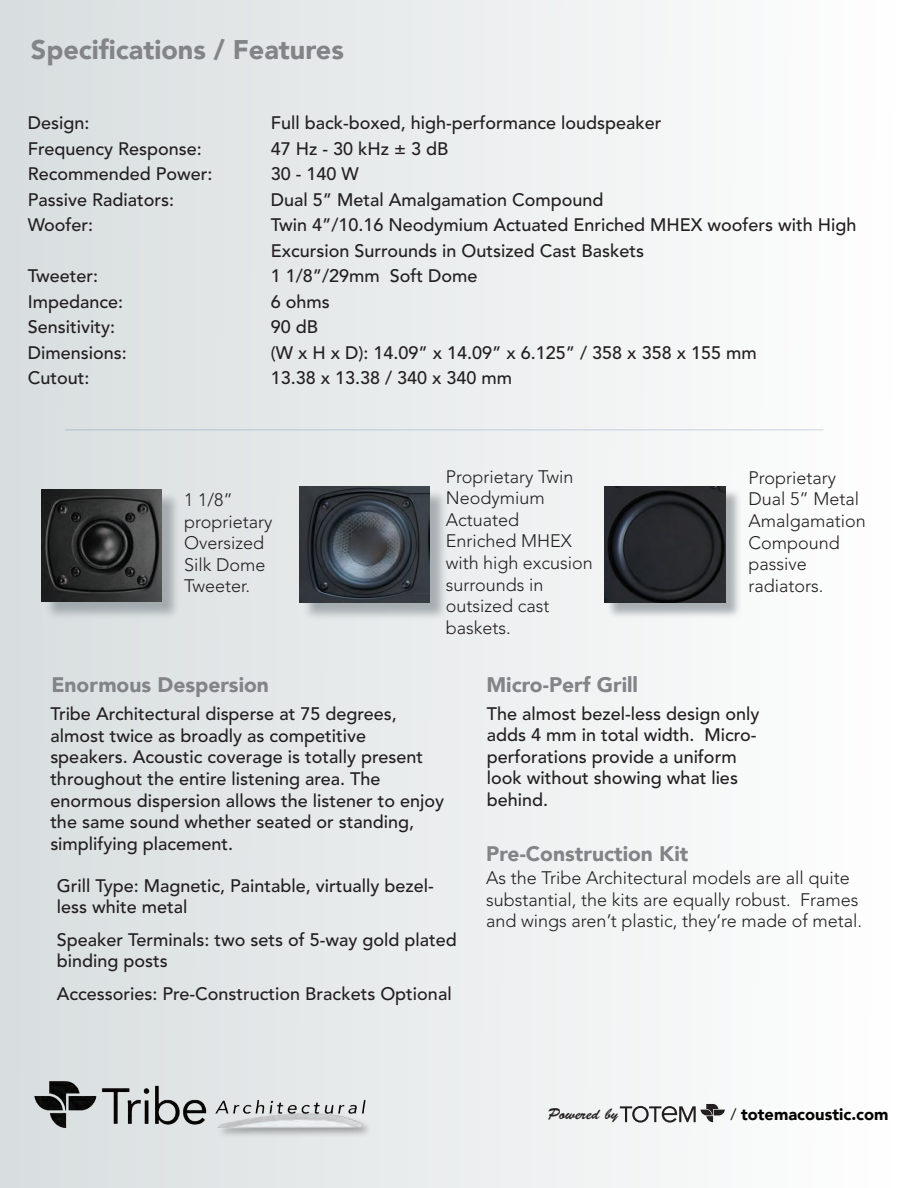
<style>
.page{position:relative;width:918px;height:1188px;background:#fff}
.page>*{position:absolute;margin:0;border:0;box-sizing:border-box;transform-origin:0 0}
.t1{font:900 27px "Avenir";color:#828487}
.t2{font:900 21px "Avenir";color:#828487}
.t3{font:500 18px/21.6px "Avenir LT Std";color:#231f20}
.t4{font:300 18px/21.6px "Avenir LT Std";color:#231f20}
.t5{font:900 16.5px "Avenir";color:#040503}
.t6{font:15.6px "Brush Script Std";color:#231f20}
.s1{font-weight:400}
</style>
<div class="page">
<div style="left:0;top:0;width:916px;height:1188px;background:linear-gradient(to right,#d8dddf,#fff)"></div>
<svg style="left:620px;top:1104px;width:105px;height:19px"></svg>
<div style="left:44px;top:491px;width:136px;height:129px;background:#91999e;opacity:.75"></div>
<img style="left:41px;top:489px;width:121px;height:112px">
<div style="left:607px;top:488px;width:135px;height:131px;background:#91999e;opacity:.75"></div>
<img style="left:604px;top:487px;width:122px;height:116px">
<hr style="left:65px;top:429px;width:758px;height:2px;background:#dfe6f0">
<img style="left:34px;top:1029px;width:343px;height:114px">
<div style="left:302px;top:489px;width:146px;height:133px;background:#91999e;opacity:.75"></div>
<img style="left:300px;top:487px;width:130px;height:116px">
<h1 class="t1" style="left:31px;top:27px;width:315px">Specifications / Features</h1>
<p class="t3" style="left:28px;top:113px;width:63px">Design:</p>
<p class="t3" style="left:271px;top:113px;width:392px">Full back-boxed, high-performance loudspeaker</p>
<p class="t3" style="left:28px;top:138px;width:176px">Frequency Response:</p>
<p class="t3" style="left:271px;top:138px;width:179px">47 Hz - 30 kHz ± 3 dB</p>
<p class="t3" style="left:28px;top:164px;width:186px">Recommended Power:</p>
<p class="t3" style="left:271px;top:164px;width:90px">30 - 140 W</p>
<p class="t3" style="left:28px;top:189px;width:148px">Passive Radiators:</p>
<p class="t3" style="left:271px;top:189px;width:334px">Dual 5” Metal Amalgamation Compound</p>
<p class="t3" style="left:28px;top:215px;width:67px">Woofer:</p>
<p class="t3" style="left:271px;top:213px;width:587px;line-height:25.5px">Twin 4”/10.16 Neodymium Actuated Enriched MHEX woofers with High<br>Excursion Surrounds in Outsized Cast Baskets</p>
<p class="t3" style="left:28px;top:266px;width:72px">Tweeter:</p>
<p class="t3" style="left:271px;top:266px;width:208px">1 1/8”/29mm Soft Dome</p>
<p class="t3" style="left:28px;top:291px;width:97px">Impedance:</p>
<p class="t3" style="left:271px;top:291px;width:61px">6 ohms</p>
<p class="t3" style="left:28px;top:317px;width:89px">Sensitivity:</p>
<p class="t3" style="left:271px;top:317px;width:49px">90 dB</p>
<p class="t3" style="left:28px;top:342px;width:101px">Dimensions:</p>
<p class="t3" style="left:271px;top:342px;width:487px">(W x H x D): 14.09” x 14.09” x 6.125” / 358 x 358 x 155 mm</p>
<p class="t3" style="left:28px;top:368px;width:63px">Cutout:</p>
<p class="t3" style="left:271px;top:368px;width:243px">13.38 x 13.38 / 340 x 340 mm</p>
<p class="t4" style="left:184px;top:489px;width:90px">1 1/8” proprietary<br>Oversized<br>Silk Dome<br>Tweeter.</p>
<p class="t4" style="left:446px;top:466px;width:149px">Proprietary Twin<br>Neodymium<br>Actuated<br>Enriched MHEX with high excusion surrounds in outsized cast baskets.</p>
<p class="t4" style="left:748px;top:467px;width:119px">Proprietary<br>Dual 5” Metal<br>Amalgamation<br>Compound passive radiators.</p>
<p class="t2" style="left:51px;top:667px;width:219px">Enormous Despersion</p>
<p class="t3" style="left:50px;top:704px;width:395px">Tribe Architectural disperse at 75 degrees, almost twice as broadly as competitive speakers. Acoustic coverage is totally present throughout the entire listening area. The enormous dispersion allows the listener to enjoy the same sound whether seated or standing, simplifying placement.</p>
<p class="t3" style="left:57px;top:875px;width:378px">Grill Type: Magnetic, Paintable, virtually bezel&shy;less white metal</p>
<p class="t3" style="left:57px;top:929px;width:402px">Speaker Terminals: two sets of 5-way gold plated binding posts</p>
<p class="t3" style="left:57px;top:983px;width:396px">Accessories: Pre-Construction Brackets Optional</p>
<p class="t2" style="left:486px;top:667px;width:153px">Micro-Perf Grill</p>
<p class="t3" style="left:487px;top:703px;width:274px">The almost bezel-less design only adds 4 mm in total width. Micro&shy;perforations provide a uniform look without showing what lies behind.</p>
<p class="t2" style="left:486px;top:836px;width:204px">Pre-Construction Kit</p>
<p class="t4" style="left:486px;top:867px;width:377px">As the Tribe Architectural models are all quite substantial, the kits are equally robust. Frames and wings aren’t plastic, they’re made of metal.</p>
<p class="t6" style="left:548px;top:1105px;width:72px">Powered by</p>
<p class="t5" style="left:730px;top:1101px;width:160px"><span class="s1">/</span> totemacoustic.com</p>
</div>
